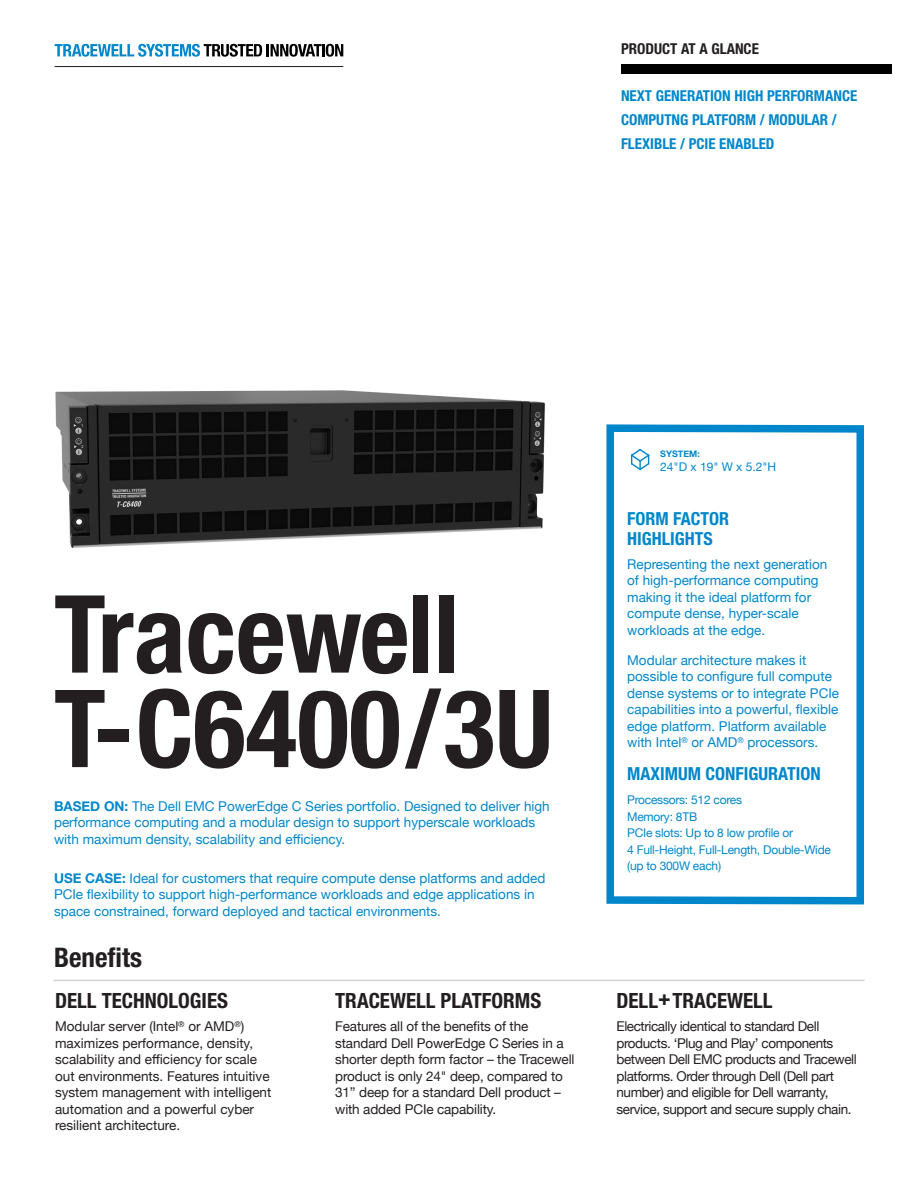
<style>
.page{position:relative;width:918px;height:1188px;background:#fff}
.page>*{position:absolute;margin:0;border:0;box-sizing:border-box;transform-origin:0 0}
.t1{font:700 condensed 108px/94.5px "Helvetica Neue LT Std";color:#231f20}
.t2{font:700 condensed 27px "Helvetica Neue LT Std";color:#231f20}
.t3{font:700 condensed 21px "Helvetica Neue LT Std";color:#231f20}
.t4{font:700 condensed 18px/19.5px "Helvetica Neue LT Std";color:#0087cb}
.t5{font:700 condensed 15px/24px "Helvetica Neue LT Std";color:#0087cb}
.t6{font:700 condensed 15px "Helvetica Neue LT Std";color:#231f20}
.t7{font:13.5px/16.5px "Helvetica Neue";color:#0087cb}
.t8{font:13.5px/16.5px "Helvetica Neue";letter-spacing:-.01em;color:#231f20}
.t9{font:13.5px/16.5px "Helvetica Neue";letter-spacing:-.03em;color:#231f20}
.t10{font:12px/16.5px "Helvetica Neue";letter-spacing:-.02em;color:#0087cb}
.t11{font:700 9px "Helvetica Neue";color:#0087cb}
.s1{font-weight:700}
</style>
<div class="page">
<img style="left:55px;top:390px;width:490px;height:158px">
<svg style="left:606px;top:424px;width:258px;height:481px"></svg>
<div style="left:621px;top:64px;width:271px;height:10px;background:#000"></div>
<hr style="left:54px;top:980px;width:810px;height:1px;background:#d1d2d4">
<svg style="left:631px;top:449px;width:18px;height:21px"></svg>
<svg style="left:55px;top:44px;width:288px;height:13px"></svg>
<hr style="left:55px;top:66px;width:288px;height:1px;background:#231f20">
<p class="t6" style="left:621px;top:40px;width:139px">PRODUCT AT A GLANCE</p>
<p class="t5" style="left:621px;top:83px;width:238px">NEXT GENERATION HIGH PERFORMANCE<br>COMPUTNG PLATFORM / MODULAR /<br>FLEXIBLE / PCIE ENABLED</p>
<p class="t1" style="left:54px;top:586px;width:501px">Tracewell<br>T-C6400/3U</p>
<p class="t7" style="left:54px;top:798px;width:497px"><span class="s1">BASED ON:</span> The Dell EMC PowerEdge C Series portfolio. Designed to deliver high performance computing and a modular design to support hyperscale workloads with maximum density, scalability and efficiency.</p>
<p class="t7" style="left:54px;top:870px;width:493px"><span class="s1">USE CASE:</span> Ideal for customers that require compute dense platforms and added<br>PCIe flexibility to support high-performance workloads and edge applications in space constrained, forward deployed and tactical environments.</p>
<p class="t2" style="left:54px;top:941px;width:89px">Benefits</p>
<p class="t3" style="left:55px;top:988px;width:174px">DELL TECHNOLOGIES</p>
<p class="t8" style="left:55px;top:1019px;width:218px">Modular server (Intel<sup>®</sup> or AMD<sup>®</sup>) maximizes performance, density, scalability and efficiency for scale out environments. Features intuitive system management with intelligent automation and a powerful cyber resilient architecture.</p>
<p class="t3" style="left:335px;top:988px;width:208px">TRACEWELL PLATFORMS</p>
<p class="t8" style="left:335px;top:1019px;width:241px">Features all of the benefits of the standard Dell PowerEdge C Series in a shorter depth form factor – the Tracewell product is only 24" deep, compared to 31” deep for a standard Dell product – with added PCIe capability.</p>
<p class="t11" style="left:660px;top:447px;width:41px">SYSTEM:</p>
<p class="t10" style="left:660px;top:459px;width:118px">24"D x 19" W x 5.2"H</p>
<p class="t4" style="left:627px;top:509px;width:103px">FORM FACTOR<br>HIGHLIGHTS</p>
<p class="t7" style="left:627px;top:557px;width:202px">Representing the next generation of high-performance computing making it the ideal platform for compute dense, hyper-scale workloads at the edge.</p>
<p class="t7" style="left:627px;top:653px;width:214px">Modular architecture makes it possible to configure full compute dense systems or to integrate PCIe capabilities into a powerful, flexible edge platform. Platform available with Intel<sup>®</sup> or AMD<sup>®</sup> processors.</p>
<p class="t4" style="left:627px;top:764px;width:195px">MAXIMUM CONFIGURATION</p>
<p class="t10" style="left:627px;top:793px;width:205px">Processors: 512 cores<br>Memory: 8TB<br>PCIe slots: Up to 8 low profile or<br>4 Full-Height, Full-Length, Double-Wide (up to 300W each)</p>
<p class="t3" style="left:616px;top:988px;width:158px">DELL+TRACEWELL</p>
<p class="t9" style="left:616px;top:1019px;width:242px">Electrically identical to standard Dell products. ‘Plug and Play’ components between Dell EMC products and Tracewell platforms. Order through Dell (Dell part number) and eligible for Dell warranty, service, support and secure supply chain.</p>
</div>
